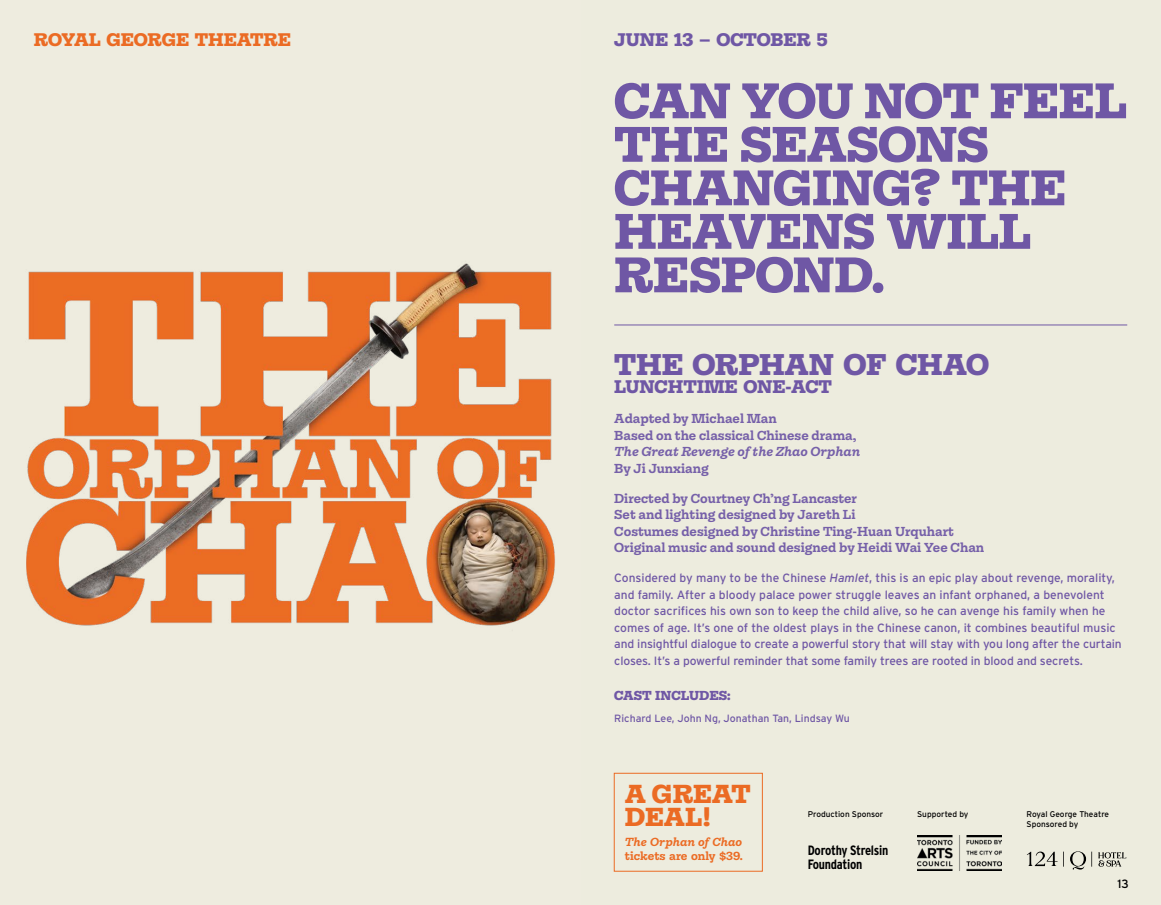
<style>
.page{position:relative;width:1161px;height:905px;background:#fff}
.page>*{position:absolute;margin:0;border:0;box-sizing:border-box;transform-origin:0 0}
.t1{font:900 57.45px/43.5px "Equitan Slab";letter-spacing:-.01em;color:#6f57a5}
.t2{font:900 34.5px "Equitan Slab";letter-spacing:-.005em;color:#6f57a5}
.t3{font:900 30px/22.5px "Equitan Slab";color:#eb6b24}
.t4{font:900 21px "Equitan Slab";letter-spacing:-.01em;color:#6f57a5}
.t5{font:900 21px "Equitan Slab";letter-spacing:-.005em;color:#eb6b24}
.t6{font:700 15px/16.5px "Equitan Slab";color:#7660a9}
.t7{font:italic 700 15px "Equitan Slab";color:#7660a9}
.t8{font:900 15px "Equitan Slab";letter-spacing:-.005em;color:#6f57a5}
.t9{font:700 condensed 13.5px/13.5px "Interstate";letter-spacing:-.02em;color:#000}
.t10{font:700 13.5px "Equitan Slab";color:#eb6b24}
.t11{font:italic 700 13.5px "Equitan Slab";letter-spacing:.005em;color:#eb6b24}
.t12{font:12px/16.5px "Interstate";letter-spacing:-.01em;color:#6f57a5}
.t13{font:12px "Interstate";color:#000}
.t14{font:10.5px "Interstate";color:#6f57a5}
.t15{font:8.25px/9.8px "Interstate";color:#000}
.s1{font-style:italic}
</style>
<div class="page">
<div style="left:580px;top:0;width:581px;height:904px;background:#edecde"></div>
<hr style="left:614px;top:324px;width:513px;height:1px;background:#6f57a5">
<div style="left:614px;top:772px;width:149px;height:99px;border:1px solid #eb6b24"></div>
<div style="left:0;top:0;width:580px;height:904px;background:#eeecdf"></div>
<img style="left:26px;top:263px;width:529px;height:363px">
<svg style="left:1027px;top:851px;width:99px;height:18px"></svg>
<img style="left:917px;top:835px;width:85px;height:36px">
<h3 class="t5" style="left:34px;top:27px;width:259px">ROYAL GEORGE THEATRE</h3>
<h3 class="t4" style="left:614px;top:27px;width:215px">JUNE 13 – OCTOBER 5</h3>
<h1 class="t1" style="left:614px;top:78px;width:515px">CAN YOU NOT FEEL<br>THE SEASONS<br>CHANGING? THE<br>HEAVENS WILL<br>RESPOND.</h1>
<h2 class="t2" style="left:614px;top:345px;width:377px">THE ORPHAN OF CHAO</h2>
<h3 class="t4" style="left:614px;top:374px;width:219px">LUNCHTIME ONE-ACT</h3>
<p class="t6" style="left:614px;top:410px;width:244px">Adapted by Michael Man<br>Based on the classical Chinese drama,</p>
<p class="t7" style="left:614px;top:443px;width:247px">The Great Revenge of the Zhao Orphan</p>
<p class="t6" style="left:614px;top:452px;width:244px;line-height:30px">By Ji Junxiang<br>Directed by Courtney Ch’ng Lancaster</p>
<p class="t6" style="left:614px;top:506px;width:372px">Set and lighting designed by Jareth Li<br>Costumes designed by Christine Ting-Huan Urquhart<br>Original music and sound designed by Heidi Wai Yee Chan</p>
<p class="t12" style="left:614px;top:569px;width:509px">Considered by many to be the Chinese <span class="s1">Hamlet</span>, this is an epic play about revenge, morality, and family. After a bloody palace power struggle leaves an infant orphaned, a benevolent doctor sacrifices his own son to keep the child alive, so he can avenge his family when he comes of age. It’s one of the oldest plays in the Chinese canon, it combines beautiful music and insightful dialogue to create a powerful story that will stay with you long after the curtain closes. It’s a powerful reminder that some family trees are rooted in blood and secrets.</p>
<p class="t8" style="left:614px;top:686px;width:118px">CAST INCLUDES:</p>
<p class="t14" style="left:614px;top:712px;width:237px">Richard Lee, John Ng, Jonathan Tan, Lindsay Wu</p>
<h3 class="t3" style="left:625px;top:782px;width:127px">A GREAT<br>DEAL!</h3>
<p class="t11" style="left:625px;top:834px;width:119px">The Orphan of Chao</p>
<p class="t10" style="left:625px;top:847px;width:119px">tickets are only $39.</p>
<p class="t15" style="left:808px;top:809px;width:77px">Production Sponsor</p>
<p class="t15" style="left:917px;top:809px;width:53px">Supported by</p>
<p class="t9" style="left:808px;top:843px;width:82px">Dorothy Strelsin<br>Foundation</p>
<p class="t15" style="left:1027px;top:809px;width:84px">Royal George Theatre<br>Sponsored by</p>
<p class="t13" style="left:1117px;top:877px;width:13px">13</p>
</div>
